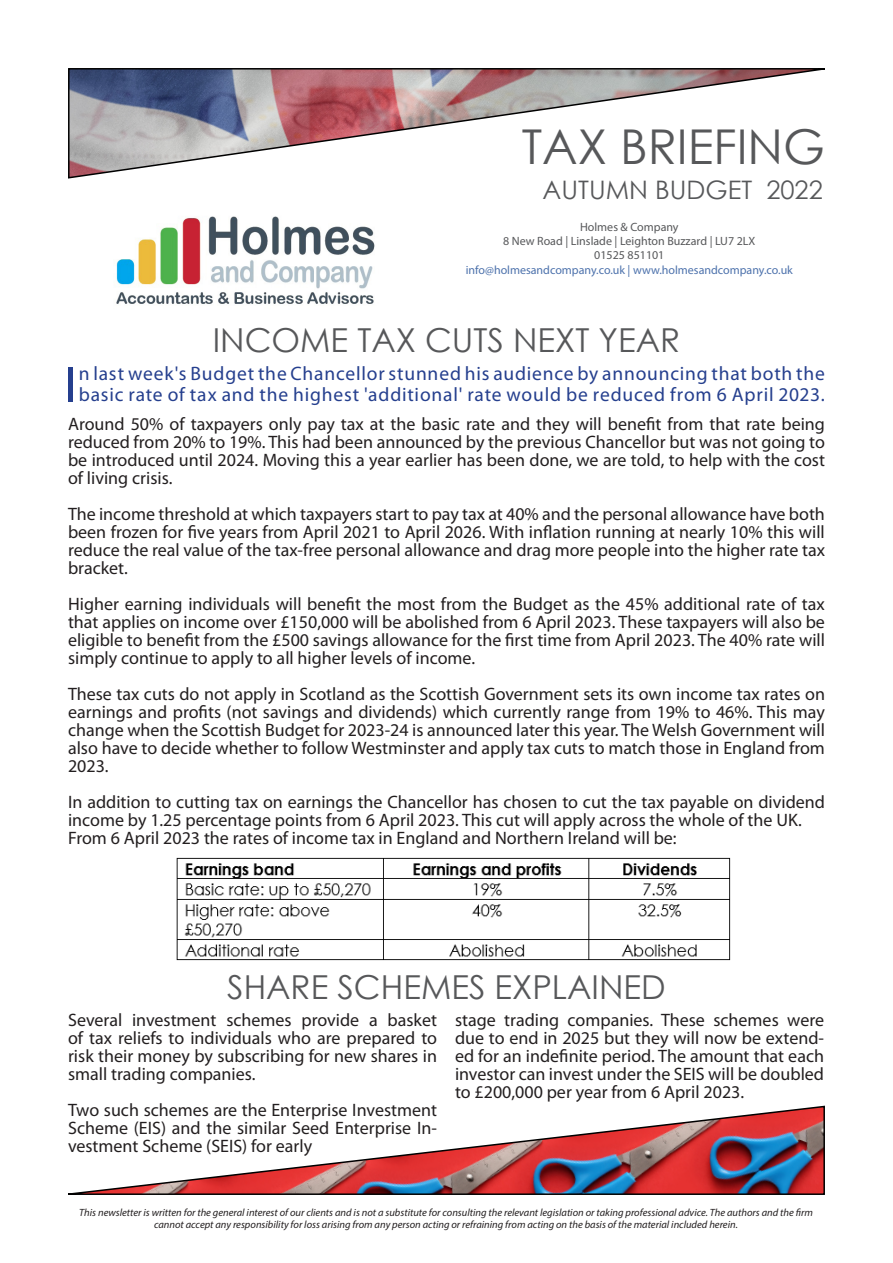
<style>
.page{position:relative;width:893px;height:1263px;background:#fff}
.page>*{position:absolute;margin:0;border:0;box-sizing:border-box;transform-origin:0 0}
.t1{font:50.7px "Myriad Pro";color:#253f8e}
.t2{font:48px "Century Gothic";color:#57585a}
.t3{font:33px "Century Gothic";color:#57585a}
.t4{font:25.5px "Century Gothic";color:#57585a}
.t5{font:19.5px/21px "Myriad Pro";letter-spacing:.04em;color:#253f8e}
.t6{font:18px/18px "Myriad Pro";color:#231f20;text-align:justify}
.name{font:12px "Myriad Pro";color:#57585a}
.t7{font:12px "Myriad Pro";color:#4d72ac}
.t8{font:italic 10.5px/12px "Myriad Pro";color:#231f20;text-align:center}
</style>
<div class="page">
<svg style="left:68px;top:68px;width:757px;height:111px"></svg>
<img style="left:116px;top:216px;width:259px;height:88px">
<svg style="left:68px;top:1105px;width:757px;height:90px"></svg>
<img style="left:176px;top:858px;width:555px;height:102px">
<p class="t2" style="left:522px;top:113px;width:305px">TAX BRIEFING</p>
<p class="t4" style="left:543px;top:172px;width:282px">AUTUMN BUDGET 2022</p>
<p class="name" style="left:580px;top:219px;width:100px">Holmes &amp; Company</p>
<p class="name" style="left:503px;top:234px;width:254px">8 New Road | Linslade | Leighton Buzzard | LU7 2LX</p>
<p class="name" style="left:594px;top:248px;width:72px">01525 851101</p>
<p class="t7" style="left:466px;top:262px;width:329px">info@holmesandcompany.co.uk | www.holmesandcompany.co.uk</p>
<p class="t3" style="left:213px;top:317px;width:469px">INCOME TAX CUTS NEXT YEAR</p>
<p class="t1" style="left:64px;top:353px;width:14px">I</p>
<p class="t5" style="left:79px;top:363px;width:748px">n last week's Budget the Chancellor stunned his audience by announcing that both the basic rate of tax and the highest 'additional' rate would be reduced from 6 April 2023.</p>
<p class="t6" style="left:68px;top:415px;width:758px">Around 50% of taxpayers only pay tax at the basic rate and they will benefit from that rate being reduced from 20% to 19%. This had been announced by the previous Chancellor but was not going to be introduced until 2024. Moving this a year earlier has been done, we are told, to help with the cost of living crisis.</p>
<p class="t6" style="left:68px;top:505px;width:758px">The income threshold at which taxpayers start to pay tax at 40% and the personal allowance have both been frozen for five years from April 2021 to April 2026. With inflation running at nearly 10% this will reduce the real value of the tax-free personal allowance and drag more people into the higher rate tax bracket.</p>
<p class="t6" style="left:68px;top:595px;width:758px">Higher earning individuals will benefit the most from the Budget as the 45% additional rate of tax that applies on income over £150,000 will be abolished from 6 April 2023. These taxpayers will also be eligible to benefit from the £500 savings allowance for the first time from April 2023. The 40% rate will simply continue to apply to all higher levels of income.</p>
<p class="t6" style="left:68px;top:685px;width:758px">These tax cuts do not apply in Scotland as the Scottish Government sets its own income tax rates on earnings and profits (not savings and dividends) which currently range from 19% to 46%. This may change when the Scottish Budget for 2023-24 is announced later this year. The Welsh Government will also have to decide whether to follow Westminster and apply tax cuts to match those in England from 2023.</p>
<p class="t6" style="left:68px;top:793px;width:758px">In addition to cutting tax on earnings the Chancellor has chosen to cut the tax payable on dividend income by 1.25 percentage points from 6 April 2023. This cut will apply across the whole of the UK.</p>
<p class="t6" style="left:68px;top:829px;width:610px">From 6 April 2023 the rates of income tax in England and Northern Ireland will be:</p>
<p class="t3" style="left:227px;top:963px;width:440px">SHARE SCHEMES EXPLAINED</p>
<p class="t6" style="left:68px;top:1010px;width:370px">Several investment schemes provide a basket of tax reliefs to individuals who are prepared to risk their money by subscribing for new shares in small trading companies.</p>
<p class="t6" style="left:68px;top:1100px;width:371px">Two such schemes are the Enterprise Investment Scheme (EIS) and the similar Seed Enterprise In&shy;vestment Scheme (SEIS) for early</p>
<p class="t6" style="left:455px;top:1010px;width:371px">stage trading companies. These schemes were due to end in 2025 but they will now be extend&shy;ed for an indefinite period. The amount that each investor can invest under the SEIS will be doubled to £200,000 per year from 6 April 2023.</p>
<p class="t8" style="left:79px;top:1206px;width:735px">This newsletter is written for the general interest of our clients and is not a substitute for consulting the relevant legislation or taking professional advice. The authors and the firm cannot accept any responsibility for loss arising from any person acting or refraining from acting on the basis of the material included herein.</p>
</div>
